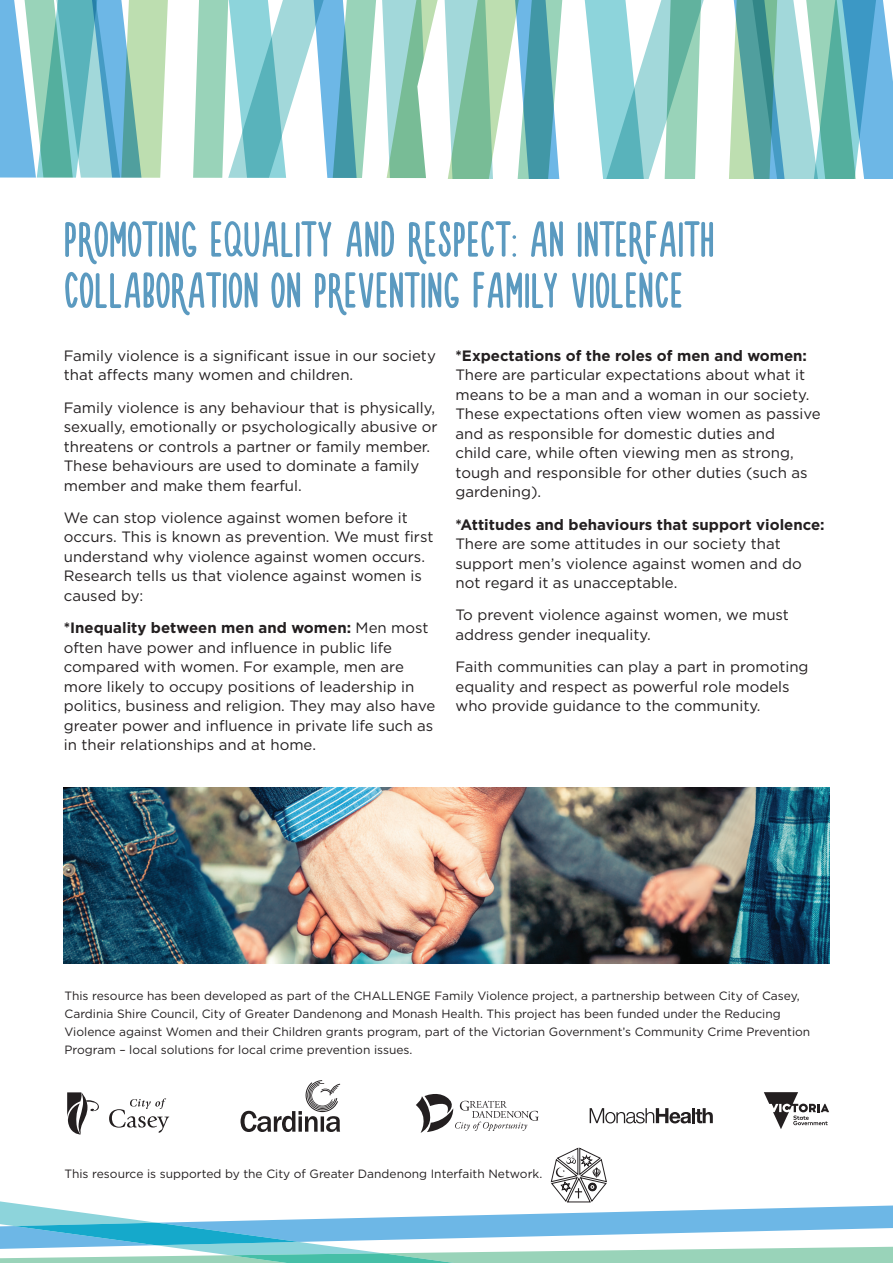
<style>
.page{position:relative;width:893px;height:1263px;background:#fff}
.page>*{position:absolute;margin:0;border:0;box-sizing:border-box;transform-origin:0 0}
.Heading___page_intro{font:55.5px/51px "Novito Nova";color:#5b9ac0}
.Body_Copy{font:15px/19.5px "Gotham";color:#231f20}
.Body_Copy-2{font:12px/18px "Gotham";color:#231f20}
.source{font:12px "Gotham";color:#231f20}
.s1{font-weight:700}
</style>
<div class="page">
<img style="left:64px;top:787px;width:765px;height:176px">
<svg style="left:0;top:0;width:893px;height:178px"></svg>
<svg style="left:0;top:1148px;width:893px;height:115px"></svg>
<svg style="left:109px;top:1098px;width:60px;height:35px"></svg>
<svg style="left:67px;top:1092px;width:32px;height:42px"></svg>
<svg style="left:590px;top:1108px;width:123px;height:15px"></svg>
<svg style="left:416px;top:1094px;width:123px;height:39px"></svg>
<svg style="left:764px;top:1092px;width:65px;height:37px"></svg>
<svg style="left:241px;top:1080px;width:99px;height:52px"></svg>
<p class="Heading___page_intro" style="left:64px;top:213px;width:653px">PROMOTING EQUALITY AND RESPECT: AN INTERFAITH<br>COLLABORATION ON PREVENTING FAMILY VIOLENCE</p>
<p class="Body_Copy" style="left:64px;top:345px;width:374px">Family violence is a significant issue in our society that affects many women and children.</p>
<p class="Body_Copy" style="left:64px;top:397px;width:375px">Family violence is any behaviour that is physically, sexually, emotionally or psychologically abusive or threatens or controls a partner or family member.<br>These behaviours are used to dominate a family member and make them fearful.</p>
<p class="Body_Copy" style="left:64px;top:507px;width:371px">We can stop violence against women before it occurs. This is known as prevention. We must first understand why violence against women occurs.<br>Research tells us that violence against women is caused by:</p>
<p class="Body_Copy" style="left:64px;top:618px;width:373px"><span class="s1">*Inequality between men and women:</span> Men most often have power and influence in public life compared with women. For example, men are more likely to occupy positions of leadership in politics, business and religion. They may also have greater power and influence in private life such as in their relationships and at home.</p>
<p class="Body_Copy" style="left:455px;top:345px;width:367px"><span class="s1">*Expectations of the roles of men and women:<br></span>There are particular expectations about what it means to be a man and a woman in our society.<br>These expectations often view women as passive and as responsible for domestic duties and<br>child care, while often viewing men as strong, tough and responsible for other duties (such as gardening).</p>
<p class="Body_Copy" style="left:455px;top:514px;width:371px"><span class="s1">*Attitudes and behaviours that support violence:<br></span>There are some attitudes in our society that support men’s violence against women and do not regard it as unacceptable.</p>
<p class="Body_Copy" style="left:455px;top:605px;width:335px">To prevent violence against women, we must address gender inequality.</p>
<p class="Body_Copy" style="left:455px;top:657px;width:355px">Faith communities can play a part in promoting equality and respect as powerful role models who provide guidance to the community.</p>
<p class="Body_Copy-2" style="left:65px;top:986px;width:747px">This resource has been developed as part of the CHALLENGE Family Violence project, a partnership between City of Casey, Cardinia Shire Council, City of Greater Dandenong and Monash Health. This project has been funded under the Reducing Violence against Women and their Children grants program, part of the Victorian Government’s Community Crime Prevention Program – local solutions for local crime prevention issues.</p>
<p class="source" style="left:65px;top:1166px;width:479px">This resource is supported by the City of Greater Dandenong Interfaith Network.</p>
</div>
